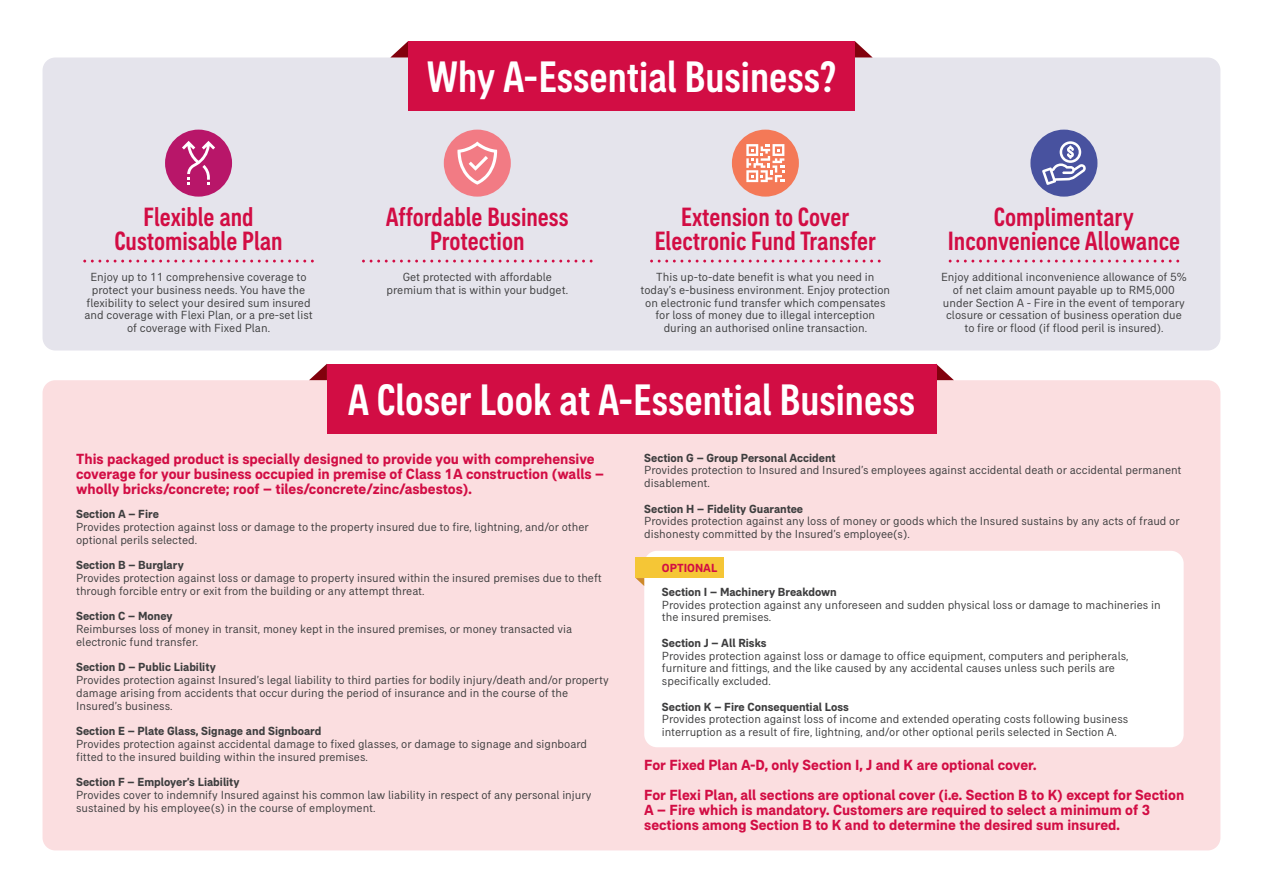
<style>
.page{position:relative;width:1263px;height:893px;background:#fff}
.page>*{position:absolute;margin:0;border:0;box-sizing:border-box;transform-origin:0 0}
.t1{font:500 condensed 45px "AIA Everest";color:#fff}
.t2{font:500 condensed 27px/24px "AIA Everest";color:#d20d44;text-align:center}
.t3{font:700 15px/15px "AIA Everest";color:#d20d44}
.t4{font:12px/12.8px "AIA Everest";color:#3e3e3f}
.t5{font:700 12px "AIA Everest";color:#3e3e3f}
.t6{font:700 12px "AIA Everest";color:#d20d44}
</style>
<div class="page">
<svg style="left:936px;top:364px;width:18px;height:16px"></svg>
<svg style="left:309px;top:364px;width:18px;height:16px"></svg>
<div style="left:43px;top:380px;width:1177px;height:470px;background:#fbdee0;border-radius:13px"></div>
<div style="left:644px;top:551px;width:540px;height:196px;background:#fff;border-radius:13px"></div>
<div style="left:43px;top:58px;width:1177px;height:292px;background:#e5e4ec;border-radius:13px"></div>
<div style="left:636px;top:558px;width:88px;height:20px;background:#f5c636"></div>
<div style="left:327px;top:364px;width:609px;height:69px;background:#d20d44"></div>
<svg style="left:855px;top:41px;width:18px;height:17px"></svg>
<svg style="left:390px;top:41px;width:18px;height:17px"></svg>
<div style="left:408px;top:41px;width:447px;height:70px;background:#d20d44"></div>
<svg style="left:636px;top:578px;width:8px;height:8px"></svg>
<svg style="left:83px;top:260px;width:231px;height:2px"></svg>
<svg style="left:362px;top:260px;width:230px;height:2px"></svg>
<svg style="left:650px;top:260px;width:231px;height:2px"></svg>
<svg style="left:949px;top:260px;width:230px;height:2px"></svg>
<div style="left:444px;top:130px;width:67px;height:67px;background:#f27b84;border-radius:50%"></div>
<div style="left:165px;top:130px;width:67px;height:67px;background:#b81669;border-radius:50%"></div>
<div style="left:732px;top:130px;width:67px;height:67px;background:#f47957;border-radius:50%"></div>
<div style="left:1030px;top:130px;width:67px;height:67px;background:#48529f;border-radius:50%"></div>
<svg style="left:182px;top:141px;width:33px;height:44px"></svg>
<svg style="left:457px;top:142px;width:40px;height:43px"></svg>
<svg style="left:746px;top:144px;width:38px;height:38px"></svg>
<svg style="left:1042px;top:141px;width:44px;height:44px"></svg>
<h1 class="t1" style="left:427px;top:52px;width:411px">Why A-Essential Business?</h1>
<h2 class="t2" style="left:114px;top:205px;width:170px">Flexible and<br>Customisable Plan</h2>
<p class="t4" style="left:84px;top:270px;width:230px;text-align:center">Enjoy up to 11 comprehensive coverage to protect your business needs. You have the flexibility to select your desired sum insured and coverage with Flexi Plan, or a pre-set list of coverage with Fixed Plan.</p>
<h2 class="t2" style="left:386px;top:205px;width:184px">Affordable Business<br>Protection</h2>
<p class="t4" style="left:387px;top:270px;width:183px;text-align:center">Get protected with affordable premium that is within your budget.</p>
<h2 class="t2" style="left:655px;top:205px;width:223px">Extension to Cover<br>Electronic Fund Transfer</h2>
<p class="t4" style="left:641px;top:270px;width:251px;text-align:center">This up-to-date benefit is what you need in today’s e-business environment. Enjoy protection on electronic fund transfer which compensates for loss of money due to illegal interception during an authorised online transaction.</p>
<h1 class="t1" style="left:348px;top:374px;width:569px">A Closer Look at A-Essential Business</h1>
<h2 class="t2" style="left:948px;top:205px;width:234px">Complimentary<br>Inconvenience Allowance</h2>
<p class="t4" style="left:941px;top:270px;width:247px;text-align:center">Enjoy additional inconvenience allowance of 5% of net claim amount payable up to RM5,000 under Section A - Fire in the event of temporary closure or cessation of business operation due to fire or flood (if flood peril is insured).</p>
<p class="t3" style="left:76px;top:451px;width:529px">This packaged product is specially designed to provide you with comprehensive coverage for your business occupied in premise of Class 1A construction (walls – wholly bricks/concrete; roof – tiles/concrete/zinc/asbestos).</p>
<p class="t5" style="left:76px;top:507px;width:84px">Section A – Fire</p>
<p class="t4" style="left:76px;top:521px;width:514px">Provides protection against loss or damage to the property insured due to fire, lightning, and/or other optional perils selected.</p>
<p class="t5" style="left:76px;top:558px;width:109px">Section B – Burglary</p>
<p class="t4" style="left:76px;top:572px;width:527px">Provides protection against loss or damage to property insured within the insured premises due to theft through forcible entry or exit from the building or any attempt threat.</p>
<p class="t5" style="left:76px;top:609px;width:98px">Section C – Money</p>
<p class="t4" style="left:76px;top:623px;width:498px">Reimburses loss of money in transit, money kept in the insured premises, or money transacted via electronic fund transfer.</p>
<p class="t5" style="left:76px;top:660px;width:141px">Section D – Public Liability</p>
<p class="t4" style="left:76px;top:674px;width:534px">Provides protection against Insured’s legal liability to third parties for bodily injury/death and/or property damage arising from accidents that occur during the period of insurance and in the course of the<br>Insured’s business.</p>
<p class="t5" style="left:76px;top:724px;width:247px">Section E – Plate Glass, Signage and Signboard</p>
<p class="t4" style="left:76px;top:737px;width:512px">Provides protection against accidental damage to fixed glasses, or damage to signage and signboard fitted to the insured building within the insured premises.</p>
<p class="t5" style="left:76px;top:775px;width:165px">Section F – Employer’s Liability</p>
<p class="t4" style="left:76px;top:788px;width:517px">Provides cover to indemnify Insured against his common law liability in respect of any personal injury sustained by his employee(s) in the course of employment.</p>
<p class="t5" style="left:644px;top:450px;width:193px">Section G – Group Personal Accident</p>
<p class="t4" style="left:644px;top:464px;width:539px">Provides protection to Insured and Insured’s employees against accidental death or accidental permanent disablement.</p>
<p class="t5" style="left:644px;top:501px;width:160px">Section H – Fidelity Guarantee</p>
<p class="t4" style="left:644px;top:515px;width:537px">Provides protection against any loss of money or goods which the Insured sustains by any acts of fraud or dishonesty committed by the Insured’s employee(s).</p>
<p class="t6" style="left:662px;top:561px;width:57px">OPTIONAL</p>
<p class="t5" style="left:662px;top:585px;width:176px">Section I – Machinery Breakdown</p>
<p class="t4" style="left:662px;top:598px;width:500px">Provides protection against any unforeseen and sudden physical loss or damage to machineries in the insured premises.</p>
<p class="t5" style="left:662px;top:636px;width:106px">Section J – All Risks</p>
<p class="t4" style="left:662px;top:649px;width:468px">Provides protection against loss or damage to office equipment, computers and peripherals, furniture and fittings, and the like caused by any accidental causes unless such perils are specifically excluded.</p>
<p class="t5" style="left:662px;top:699px;width:188px">Section K – Fire Consequential Loss</p>
<p class="t4" style="left:662px;top:713px;width:468px">Provides protection against loss of income and extended operating costs following business interruption as a result of fire, lightning, and/or other optional perils selected in Section A.</p>
<p class="t3" style="left:644px;top:750px;width:541px;line-height:30px">For Fixed Plan A-D, only Section I, J and K are optional cover.<br>For Flexi Plan, all sections are optional cover (i.e. Section B to K) except for Section</p>
<p class="t3" style="left:644px;top:802px;width:507px">A – Fire which is mandatory. Customers are required to select a minimum of 3 sections among Section B to K and to determine the desired sum insured.</p>
</div>
